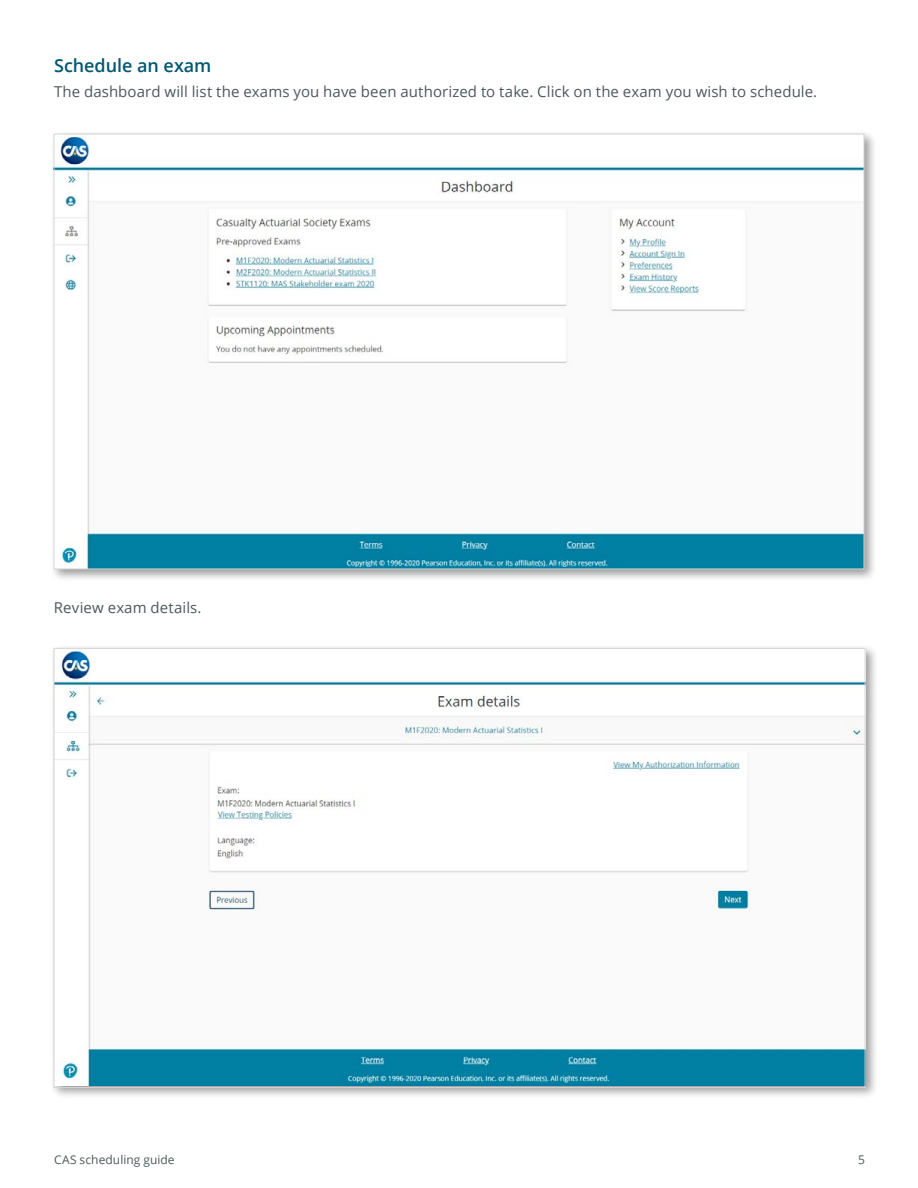
<style>
.page{position:relative;width:918px;height:1188px;background:#fff}
.page>*{position:absolute;margin:0;border:0;box-sizing:border-box;transform-origin:0 0}
.t1{font:600 18px "Open Sans";letter-spacing:-.005em;color:#005870}
.t2{font:15px "Open Sans";letter-spacing:.005em;color:#4e5859}
.t3{font:12px "Open Sans";letter-spacing:.005em;color:#4e5859}
</style>
<div class="page">
<div style="left:50px;top:130px;width:827px;height:452px;background:#000;opacity:.4"></div>
<img style="left:56px;top:136px;width:806px;height:431px">
<div style="left:50px;top:644px;width:829px;height:457px;background:#000;opacity:.4"></div>
<img style="left:56px;top:650px;width:807px;height:436px">
<p class="t1" style="left:54px;top:53px;width:159px">Schedule an exam</p>
<p class="t2" style="left:54px;top:81px;width:765px">The dashboard will list the exams you have been authorized to take. Click on the exam you wish to schedule.</p>
<p class="t2" style="left:54px;top:597px;width:149px">Review exam details.</p>
<p class="t3" style="left:54px;top:1151px;width:122px">CAS scheduling guide</p>
<p class="t3" style="left:858px;top:1151px;width:8px">5</p>
</div>
